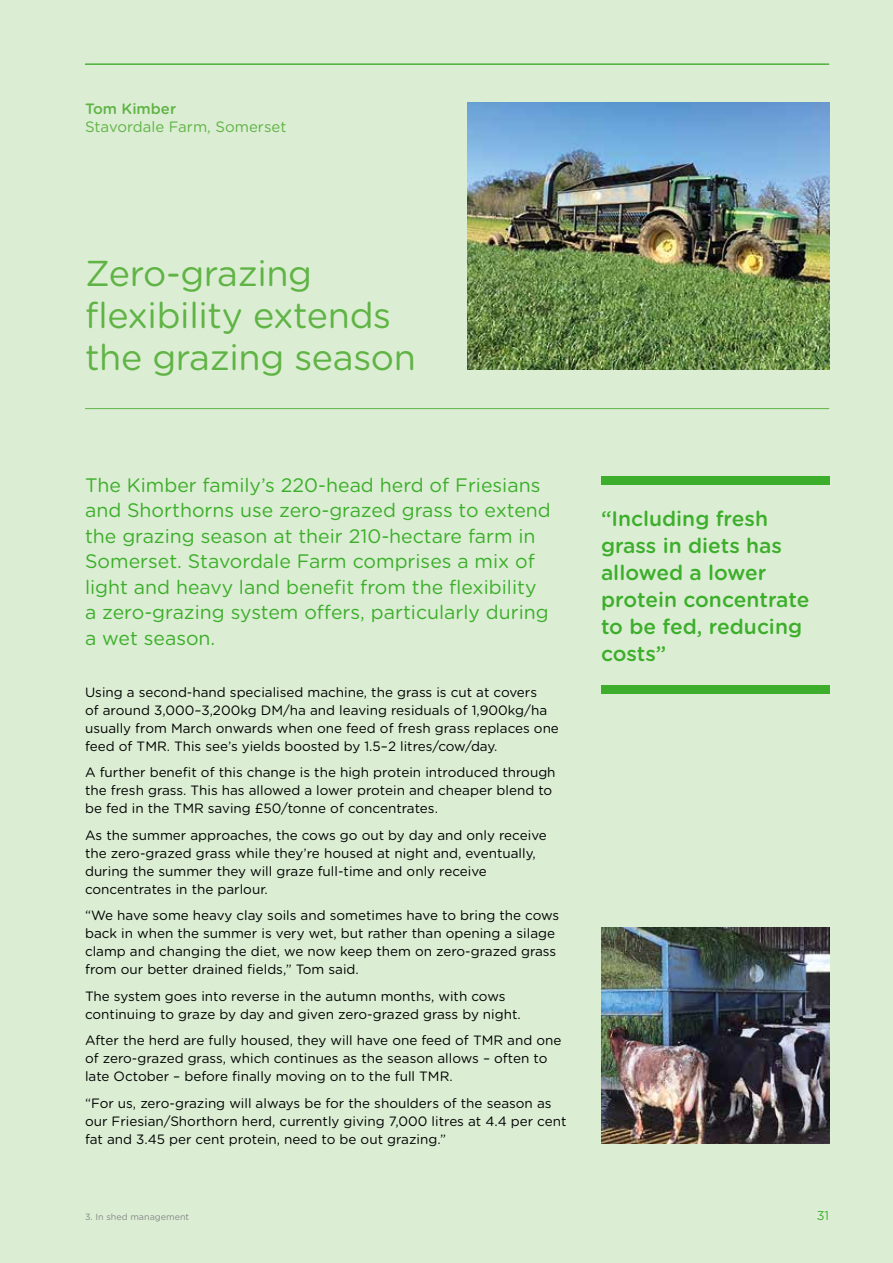
<style>
.page{position:relative;width:893px;height:1263px;background:#dbeed4}
.page>*{position:absolute;margin:0;border:0;box-sizing:border-box;transform-origin:0 0}
.t1{font:36px/42px "Gotham Rounded";letter-spacing:-.01em;color:#60b345}
.t2{font:500 21px/27px "Gotham Rounded";color:#3dae2b}
.t3{font:19.5px/25.5px "Gotham Rounded";color:#3dae2b}
.t4{font:15px "Gotham Rounded";color:#60b345}
.t5{font:500 15px "Gotham Rounded";color:#60b345}
.t6{font:13.5px/18px "Gotham Rounded";color:#000}
.t7{font:12.75px "Gotham Rounded";color:#3dae2b}
.t8{font:9px "Gotham Rounded";color:#878787}
</style>
<div class="page">
<hr style="left:85px;top:408px;width:744px;height:1px;background:#60b345">
<img style="left:468px;top:102px;width:361px;height:268px">
<div style="left:601px;top:476px;width:228px;height:9px;background:#3dae2b"></div>
<div style="left:601px;top:685px;width:228px;height:9px;background:#3dae2b"></div>
<img style="left:601px;top:927px;width:228px;height:217px">
<hr style="left:85px;top:64px;width:744px;height:1px;background:#3dae2b">
<p class="t5" style="left:85px;top:98px;width:93px">Tom Kimber</p>
<p class="t4" style="left:85px;top:116px;width:203px">Stavordale Farm, Somerset</p>
<h1 class="t1" style="left:85px;top:251px;width:332px">Zero-grazing flexibility extends the grazing season</h1>
<p class="t3" style="left:85px;top:471px;width:467px">The Kimber family’s 220-head herd of Friesians and Shorthorns use zero-grazed grass to extend the grazing season at their 210-hectare farm in Somerset. Stavordale Farm comprises a mix of light and heavy land benefit from the flexibility a zero-grazing system offers, particularly during a wet season.</p>
<p class="t6" style="left:85px;top:682px;width:475px">Using a second-hand specialised machine, the grass is cut at covers<br>of around 3,000–3,200kg DM/ha and leaving residuals of 1,900kg/ha usually from March onwards when one feed of fresh grass replaces one feed of TMR. This see’s yields boosted by 1.5–2 litres/cow/day.</p>
<p class="t6" style="left:85px;top:763px;width:472px">A further benefit of this change is the high protein introduced through the fresh grass. This has allowed a lower protein and cheaper blend to be fed in the TMR saving £50/tonne of concentrates.</p>
<p class="t6" style="left:85px;top:825px;width:463px">As the summer approaches, the cows go out by day and only receive the zero-grazed grass while they’re housed at night and, eventually, during the summer they will graze full-time and only receive concentrates in the parlour.</p>
<p class="t6" style="left:85px;top:906px;width:476px">“We have some heavy clay soils and sometimes have to bring the cows back in when the summer is very wet, but rather than opening a silage clamp and changing the diet, we now keep them on zero-grazed grass from our better drained fields,” Tom said.</p>
<p class="t6" style="left:85px;top:986px;width:437px">The system goes into reverse in the autumn months, with cows continuing to graze by day and given zero-grazed grass by night.</p>
<p class="t6" style="left:85px;top:1031px;width:478px">After the herd are fully housed, they will have one feed of TMR and one of zero-grazed grass, which continues as the season allows – often to late October – before finally moving on to the full TMR.</p>
<p class="t6" style="left:85px;top:1093px;width:483px">“For us, zero-grazing will always be for the shoulders of the season as our Friesian/Shorthorn herd, currently giving 7,000 litres at 4.4 per cent fat and 3.45 per cent protein, need to be out grazing.”</p>
<h2 class="t2" style="left:601px;top:504px;width:210px">“Including fresh grass in diets has allowed a lower protein concentrate to be fed, reducing costs”</h2>
<p class="t8" style="left:85px;top:1211px;width:106px">3. In shed management</p>
<p class="t7" style="left:817px;top:1207px;width:14px">31</p>
</div>
